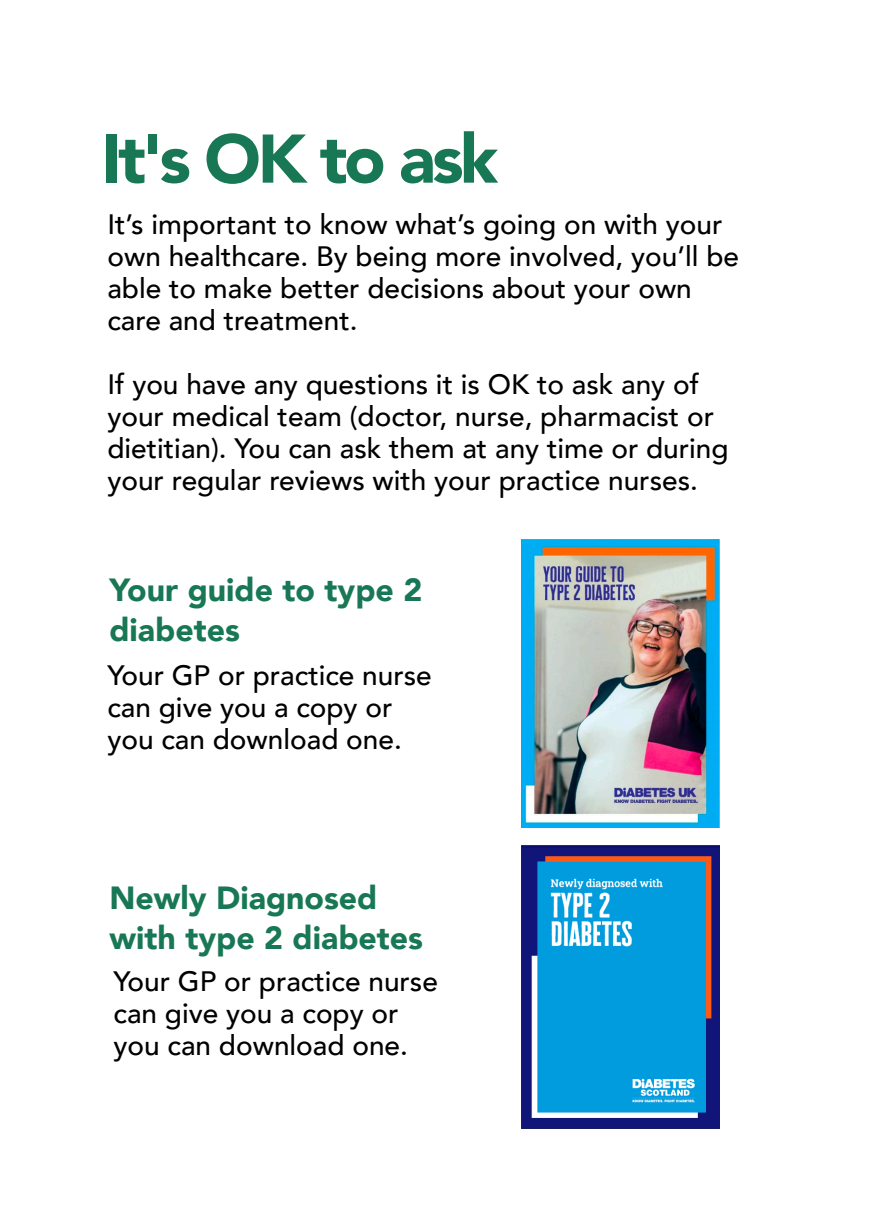
<style>
.page{position:relative;width:874px;height:1225px;background:#fff}
.page>*{position:absolute;margin:0;border:0;box-sizing:border-box;transform-origin:0 0}
.t1{font:900 68px "Avenir";letter-spacing:-.05em;color:#187856}
.t2{font:900 32px/40px "Avenir";color:#187856}
.t3{font:500 28px/32px "Avenir";color:#000}
</style>
<div class="page">
<img style="left:521px;top:845px;width:199px;height:284px">
<img style="left:521px;top:540px;width:199px;height:288px">
<h1 class="t1" style="left:102px;top:115px;width:398px">It's OK to ask</h1>
<p class="t3" style="left:107px;top:208px;width:633px">It’s important to know what’s going on with your own healthcare. By being more involved, you’ll be able to make better decisions about your own care and treatment.</p>
<p class="t3" style="left:107px;top:368px;width:622px">If you have any questions it is OK to ask any of your medical team (doctor, nurse, pharmacist or dietitian). You can ask them at any time or during your regular reviews with your practice nurses.</p>
<p class="t2" style="left:109px;top:571px;width:314px">Your guide to type 2 diabetes</p>
<p class="t3" style="left:107px;top:659px;width:326px">Your GP or practice nurse can give you a copy or you can download one.</p>
<p class="t2" style="left:109px;top:879px;width:315px">Newly Diagnosed with type 2 diabetes</p>
<p class="t3" style="left:114px;top:966px;width:326px">Your GP or practice nurse can give you a copy or you can download one.</p>
</div>
